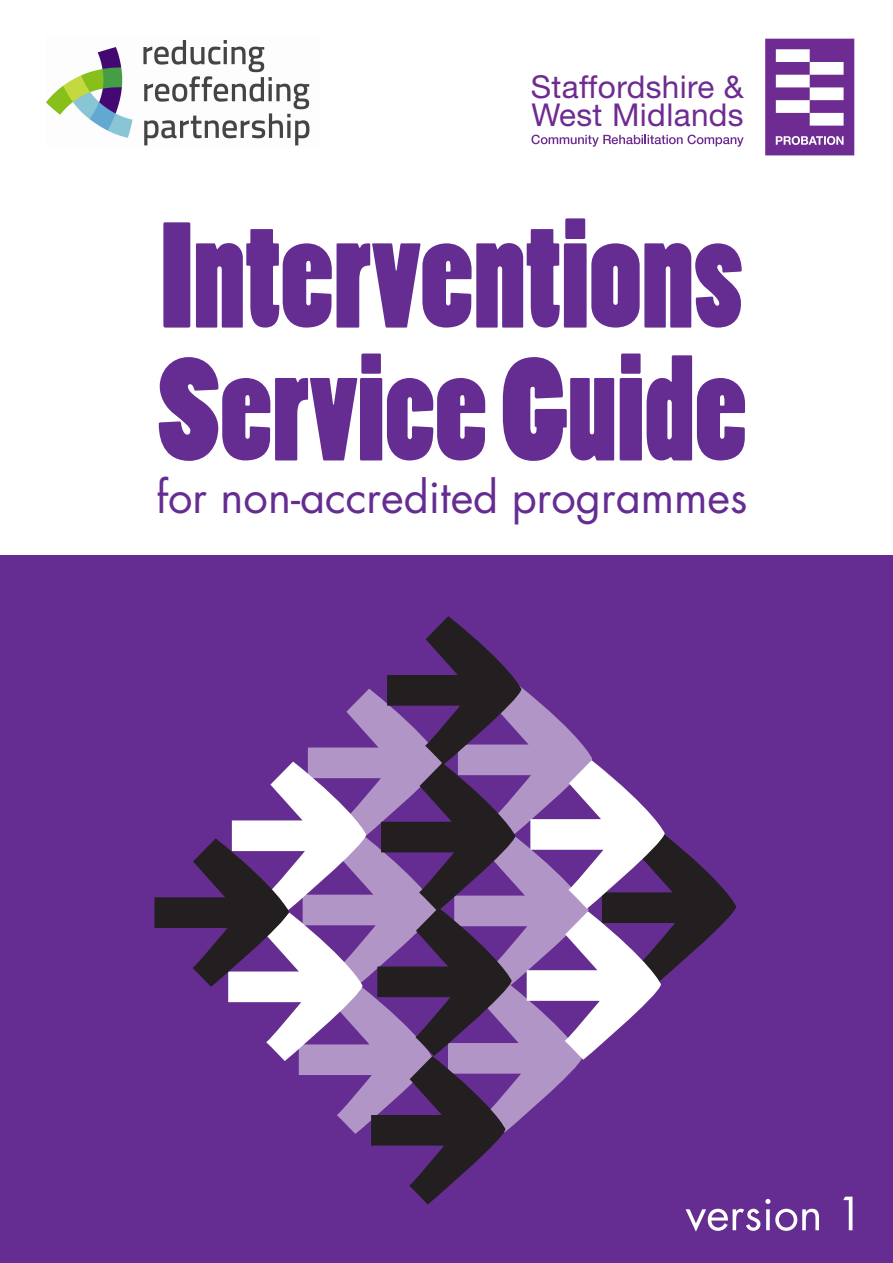
<style>
.page{position:relative;width:893px;height:1263px;background:#fff}
.page>*{position:absolute;margin:0;border:0;box-sizing:border-box;transform-origin:0 0}
.t1{font:140.25px "Poplar Std";color:#652d91}
.t2{font:137.4px "Poplar Std";color:#652d91}
.t3{font:43.5px "Futura Std";color:#652d91}
.t4{font:31.5px/28.5px "Helvetica Neue LT Std";letter-spacing:.01em;color:#6e2b91}
</style>
<div class="page">
<div style="left:0;top:556px;width:892px;height:707px;background:#652d91"></div>
<svg style="left:765px;top:39px;width:89px;height:116px"></svg>
<svg style="left:531px;top:135px;width:213px;height:12px"></svg>
<img style="left:46px;top:40px;width:264px;height:106px">
<svg style="left:154px;top:616px;width:665px;height:615px"></svg>
<svg style="left:843px;top:1196px;width:9px;height:34px"></svg>
<p class="t4" style="left:531px;top:72px;width:215px">Staffordshire &amp;<br>West Midlands</p>
<h1 class="t1" style="left:161px;top:199px;width:584px">Interventions</h1>
<h2 class="t2" style="left:157px;top:334px;width:592px">Service Guide</h2>
<p class="t3" style="left:156px;top:469px;width:593px">for non-accredited programmes</p>
</div>
